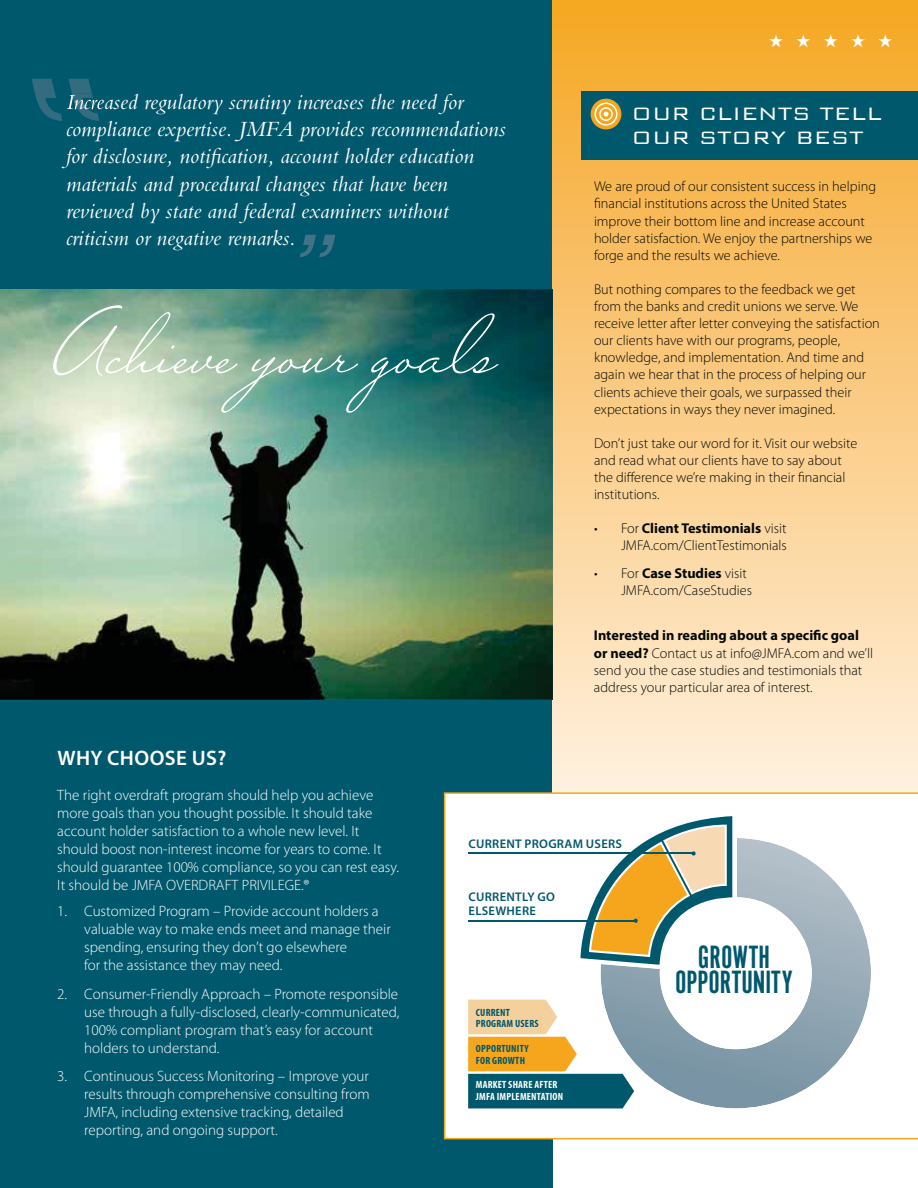
<style>
.page{position:relative;width:918px;height:1188px;background:#fff}
.page>*{position:absolute;margin:0;border:0;box-sizing:border-box;transform-origin:0 0}
.t1{font:93px "Mr Sheffield";color:#fff}
.t2{font:33.45px/25.2px "Alternate Got No 1 D";color:#00586c;text-align:center}
.t3{font:300 24px/24px "Bank Gothic";color:#fff}
.t4{font:italic 22.65px/27.2px "Bembo";color:#fff}
.t5{font:600 21px "Myriad Pro";letter-spacing:.02em;color:#fff}
.t6{font:300 15px/18px "Myriad Pro";color:#fff}
.t7{font:300 14.25px/17.1px "Myriad Pro";color:#030806}
.t8{font:600 12.6px/14.7px "Myriad Pro";letter-spacing:.02em;color:#00586c}
.t9{font:700 condensed 10.5px/11.7px "Myriad Pro";letter-spacing:.02em;color:#00586c}
.t10{font:700 condensed 10.5px/11.7px "Myriad Pro";letter-spacing:.02em;color:#fff}
.s1{font-weight:700}
</style>
<div class="page">
<div style="left:0;top:0;width:553px;height:1188px;background:#00586c"></div>
<div style="left:553px;top:0;width:365px;height:793px;background:linear-gradient(to bottom,#f5a624,#fff0e0)"></div>
<svg style="left:444px;top:792px;width:474px;height:347px"></svg>
<img style="left:0;top:289px;width:553px;height:411px">
<div style="left:581px;top:91px;width:337px;height:69px;background:#00586c"></div>
<svg style="left:300px;top:235px;width:35px;height:22px"></svg>
<svg style="left:32px;top:78px;width:67px;height:43px"></svg>
<div style="left:67px;top:94px;width:32px;height:20px;background:#00586c"></div>
<svg style="left:67px;top:95px;width:32px;height:14px"></svg>
<svg style="left:72px;top:94px;width:26px;height:20px"></svg>
<img style="left:0;top:347px;width:2px;height:300px">
<div style="left:591px;top:99px;width:30px;height:30px;background:#f5a61d;border-radius:50%"></div>
<svg style="left:595px;top:103px;width:23px;height:23px"></svg>
<svg style="left:601px;top:838px;width:270px;height:270px"></svg>
<hr style="left:468px;top:853px;width:226px;height:1px;background:#00586c">
<hr style="left:468px;top:920px;width:168px;height:1px;background:#00586c">
<svg style="left:581px;top:816px;width:151px;height:149px"></svg>
<svg style="left:468px;top:1000px;width:166px;height:108px"></svg>
<svg style="left:769px;top:34px;width:14px;height:13px"></svg>
<svg style="left:797px;top:34px;width:13px;height:13px"></svg>
<svg style="left:824px;top:34px;width:14px;height:13px"></svg>
<svg style="left:851px;top:34px;width:14px;height:13px"></svg>
<svg style="left:879px;top:34px;width:13px;height:13px"></svg>
<p class="t4" style="left:66px;top:90px;width:441px">Increased regulatory scrutiny increases the need for compliance expertise. JMFA provides recommendations for disclosure, notification, account holder education materials and procedural changes that have been reviewed by state and federal examiners without criticism or negative remarks.</p>
<h1 class="t1" style="left:54px;top:307px;width:446px">Achieve your goals</h1>
<h3 class="t3" style="left:632px;top:102px;width:252px">OUR CLIENTS TELL<br>OUR STORY BEST</h3>
<p class="t7" style="left:594px;top:179px;width:284px">We are proud of our consistent success in helping financial institutions across the United States improve their bottom line and increase account holder satisfaction. We enjoy the partnerships we forge and the results we achieve.</p>
<p class="t7" style="left:594px;top:282px;width:287px">But nothing compares to the feedback we get from the banks and credit unions we serve. We receive letter after letter conveying the satisfaction our clients have with our programs, people, knowledge, and implementation. And time and again we hear that in the process of helping our clients achieve their goals, we surpassed their expectations in ways they never imagined.</p>
<p class="t7" style="left:594px;top:435px;width:265px">Don’t just take our word for it. Visit our website and read what our clients have to say about the difference we’re making in their financial institutions.</p>
<p class="t7" style="left:594px;top:521px;width:194px;text-align:right">• For <span class="s1">Client Testimonials</span> visit<br>JMFA.com/ClientTestimonials</p>
<p class="t7" style="left:621px;top:566px;width:133px;text-indent:-27px">• For <span class="s1">Case Studies</span> visit<br>JMFA.com/CaseStudies</p>
<p class="t7" style="left:594px;top:628px;width:281px"><span class="s1">Interested in reading about a specific goal or need?</span> Contact us at info@JMFA.com and we’ll send you the case studies and testimonials that address your particular area of interest.</p>
<h3 class="t5" style="left:57px;top:746px;width:170px">WHY CHOOSE US?</h3>
<p class="t6" style="left:57px;top:787px;width:344px">The right overdraft program should help you achieve more goals than you thought possible. It should take account holder satisfaction to a whole new level. It should boost non-interest income for years to come. It should guarantee 100% compliance, so you can rest easy.<br>It should be JMFA OVERDRAFT PRIVILEGE.®</p>
<p class="t6" style="left:84px;top:903px;width:308px;text-indent:-27px">1. Customized Program – Provide account holders a valuable way to make ends meet and manage their spending, ensuring they don’t go elsewhere<br>for the assistance they may need.</p>
<p class="t6" style="left:84px;top:986px;width:317px;text-indent:-27px">2. Consumer-Friendly Approach – Promote responsible use through a fully-disclosed, clearly-communicated, 100% compliant program that’s easy for account holders to understand.</p>
<p class="t6" style="left:84px;top:1068px;width:287px;text-indent:-27px">3. Continuous Success Monitoring – Improve your results through comprehensive consulting from JMFA, including extensive tracking, detailed reporting, and ongoing support.</p>
<p class="t8" style="left:469px;top:836px;width:155px">CURRENT PROGRAM USERS</p>
<p class="t8" style="left:469px;top:889px;width:88px">CURRENTLY GO<br>ELSEWHERE</p>
<p class="t9" style="left:476px;top:1006px;width:64px">CURRENT<br>PROGRAM USERS</p>
<p class="t9" style="left:476px;top:1043px;width:54px">OPPORTUNITY<br>FOR GROWTH</p>
<p class="t10" style="left:476px;top:1079px;width:89px">MARKET SHARE AFTER<br>JMFA IMPLEMENTATION</p>
<h2 class="t2" style="left:675px;top:946px;width:119px">GROWTH<br>OPPORTUNITY</h2>
</div>
